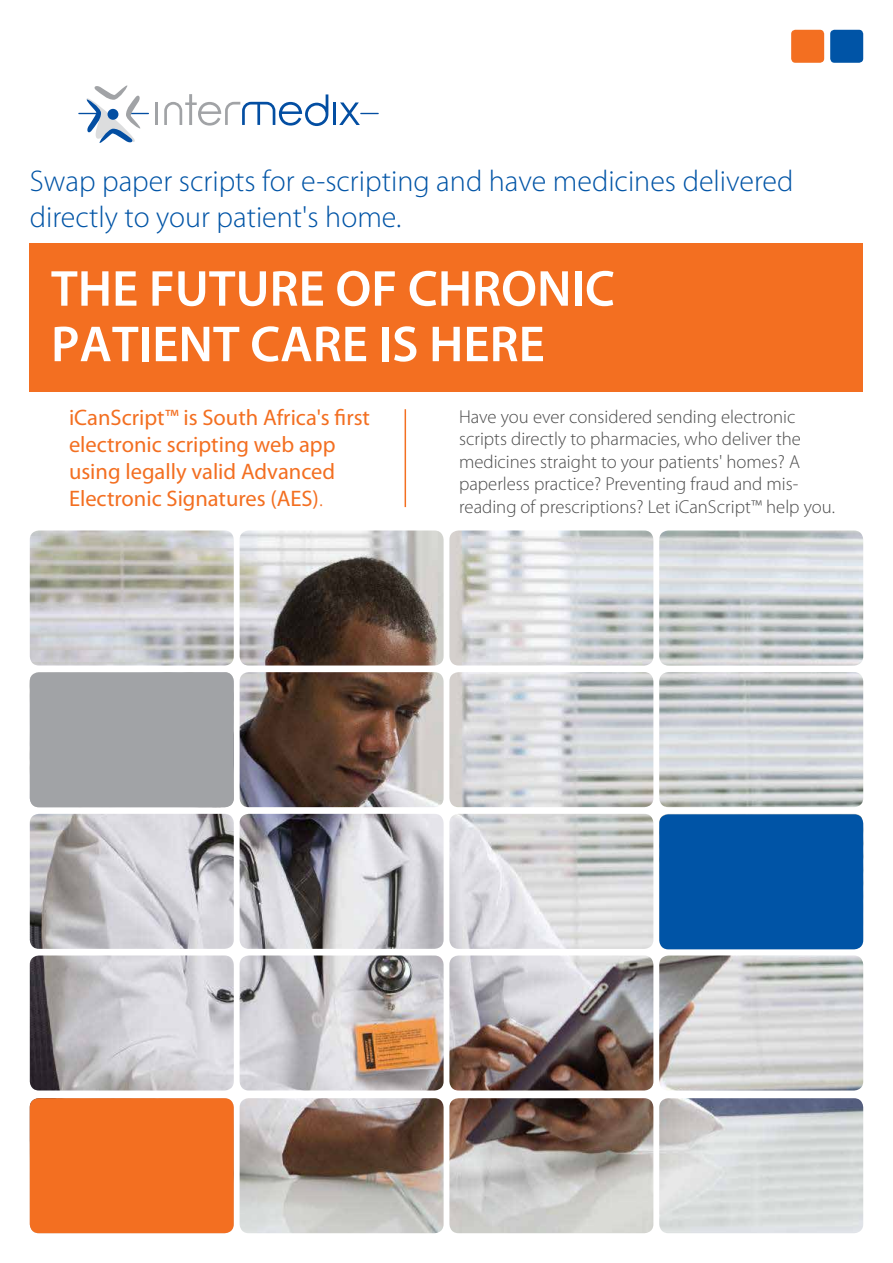
<style>
.page{position:relative;width:893px;height:1263px;background:#fff}
.page>*{position:absolute;margin:0;border:0;box-sizing:border-box;transform-origin:0 0}
.t1{font:600 51px/55.5px "Myriad Pro";color:#fff}
.t2{font:300 30px/36px "Myriad Pro";color:#0054a6}
.t3{font:22.5px/27px "Myriad Pro";color:#f36f21}
.t4{font:300 18.75px/22.5px "Myriad Pro";color:#4c4c4c}
.s1{font-weight:300}
</style>
<div class="page">
<svg style="left:78px;top:85px;width:71px;height:58px"></svg>
<hr style="left:333px;top:102px;width:3px;height:23px;background:#034ea2">
<hr style="left:155px;top:102px;width:3px;height:23px;background:#a1a3a6">
<svg style="left:164px;top:94px;width:164px;height:32px"></svg>
<svg style="left:339px;top:102px;width:40px;height:23px"></svg>
<div style="left:30px;top:243px;width:833px;height:149px;background:#f36f21"></div>
<hr style="left:405px;top:409px;width:1px;height:98px;background:#f36f21">
<img style="left:30px;top:530px;width:833px;height:703px">
<div style="left:30px;top:672px;width:204px;height:135px;background:#a1a3a6;border-radius:9px"></div>
<div style="left:659px;top:814px;width:204px;height:135px;background:#0054a6;border-radius:9px"></div>
<div style="left:30px;top:1098px;width:204px;height:135px;background:#f36f21;border-radius:9px"></div>
<div style="left:791px;top:30px;width:33px;height:33px;background:#f36f21;border-radius:4px"></div>
<div style="left:830px;top:30px;width:33px;height:33px;background:#0054a6;border-radius:4px"></div>
<h2 class="t2" style="left:30px;top:163px;width:765px">Swap paper scripts for e-scripting and have medicines delivered directly to your patient's home.</h2>
<h1 class="t1" style="left:51px;top:262px;width:565px">THE FUTURE OF CHRONIC<br>PATIENT CARE IS HERE</h1>
<p class="t3" style="left:69px;top:405px;width:303px">iCanScript™ is South Africa's first electronic scripting web app using legally valid Advanced<br>Electronic Signatures (AES)<span class="s1">.</span></p>
<p class="t4" style="left:459px;top:405px;width:377px">Have you ever considered sending electronic scripts directly to pharmacies, who deliver the medicines straight to your patients' homes? A paperless practice? Preventing fraud and mis&shy;reading of prescriptions? Let iCanScript™ help you.</p>
</div>
